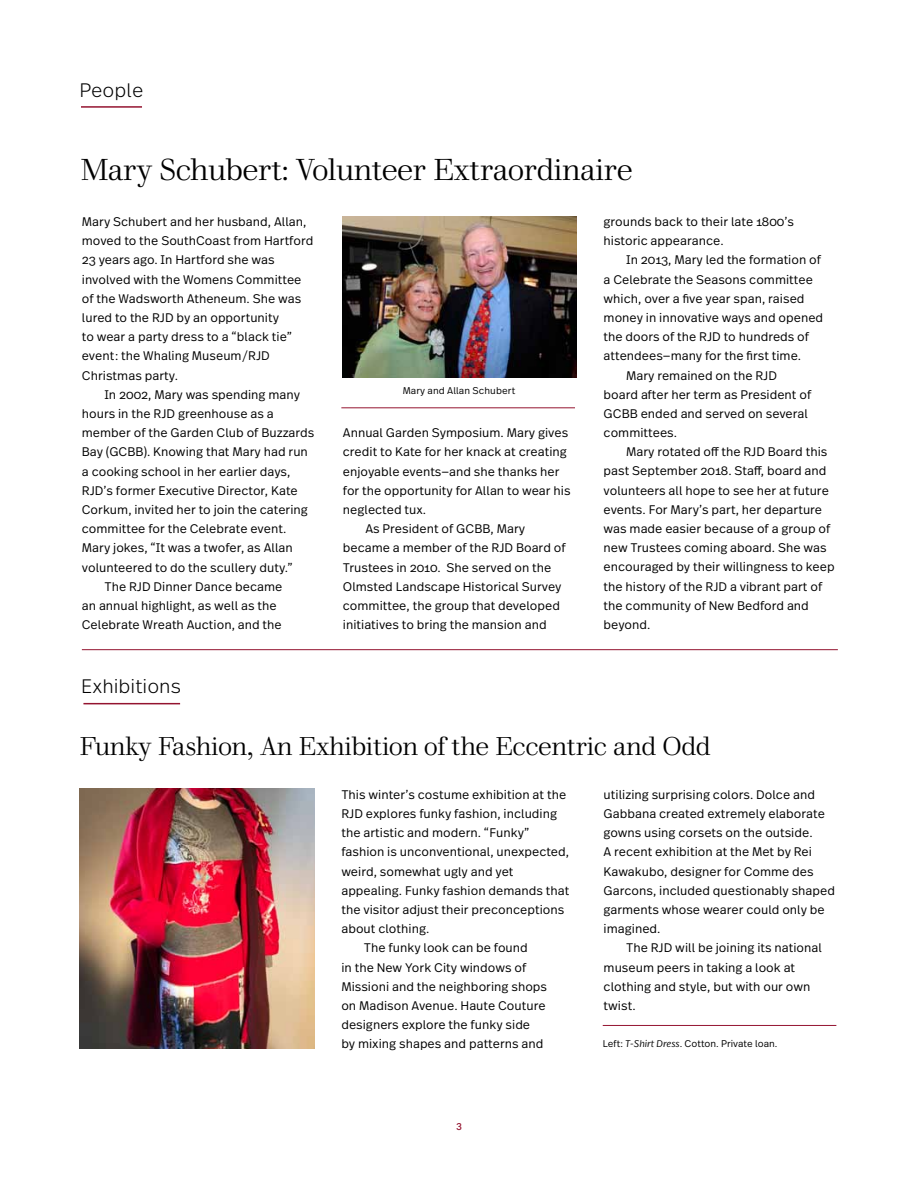
<style>
.page{position:relative;width:918px;height:1188px;background:#fff}
.page>*{position:absolute;margin:0;border:0;box-sizing:border-box;transform-origin:0 0}
.t1{font:300 30px "Walbaum 18 pt";color:#000}
.t2{font:300 25.5px "Walbaum 18 pt";letter-spacing:.005em;color:#000}
.t3{font:300 19.5px "Real Text Pro";color:#000}
.t4{font:300 12.45px/19.2px "Real Text Pro";color:#000}
.t5{font:300 9.75px "Real Text Pro";color:#000}
.t6{font:9.75px "Real Text Pro";color:#941430}
.s1{font-style:italic}
</style>
<div class="page">
<img style="left:343px;top:216px;width:234px;height:162px">
<img style="left:80px;top:789px;width:235px;height:260px">
<hr style="left:81px;top:106px;width:61px;height:2px;background:#941430">
<hr style="left:83px;top:703px;width:97px;height:1px;background:#941430">
<hr style="left:82px;top:649px;width:756px;height:1px;background:#941430">
<hr style="left:603px;top:1025px;width:233px;height:1px;background:#941430">
<hr style="left:341px;top:408px;width:234px;height:1px;background:#941430">
<h3 class="t3" style="left:79px;top:76px;width:66px">People</h3>
<h1 class="t1" style="left:80px;top:145px;width:554px">Mary Schubert: Volunteer Extraordinaire</h1>
<p class="t4" style="left:82px;top:212px;width:233px">Mary Schubert and her husband, Allan, moved to the SouthCoast from Hartford<br>23 years ago. In Hartford she was involved with the Womens Committee of the Wadsworth Atheneum. She was lured to the RJD by an opportunity<br>to wear a party dress to a “black tie” event: the Whaling Museum/RJD<br>Christmas party.</p>
<p class="t4" style="left:104px;top:384px;width:197px">In 2002, Mary was spending many</p>
<p class="t4" style="left:82px;top:404px;width:193px">hours in the RJD greenhouse as a</p>
<p class="t4" style="left:82px;top:423px;width:234px">member of the Garden Club of Buzzards</p>
<p class="t4" style="left:82px;top:442px;width:228px">Bay (GCBB). Knowing that Mary had run</p>
<p class="t4" style="left:82px;top:461px;width:210px">a cooking school in her earlier days,</p>
<p class="t4" style="left:82px;top:480px;width:217px">RJD’s former Executive Director, Kate</p>
<p class="t4" style="left:82px;top:500px;width:228px">Corkum, invited her to join the catering</p>
<p class="t4" style="left:82px;top:519px;width:206px">committee for the Celebrate event.</p>
<p class="t4" style="left:82px;top:538px;width:212px">Mary jokes, “It was a twofer, as Allan</p>
<p class="t4" style="left:82px;top:557px;width:213px">volunteered to do the scullery duty.”</p>
<p class="t4" style="left:104px;top:576px;width:180px">The RJD Dinner Dance became</p>
<p class="t4" style="left:82px;top:596px;width:196px">an annual highlight, as well as the</p>
<p class="t4" style="left:82px;top:615px;width:201px">Celebrate Wreath Auction, and the</p>
<h3 class="t3" style="left:81px;top:673px;width:101px">Exhibitions</h3>
<p class="t5" style="left:403px;top:384px;width:114px">Mary and Allan Schubert</p>
<p class="t4" style="left:343px;top:423px;width:227px">Annual Garden Symposium. Mary gives</p>
<p class="t4" style="left:343px;top:442px;width:226px">credit to Kate for her knack at creating</p>
<p class="t4" style="left:343px;top:461px;width:218px">enjoyable events—and she thanks her</p>
<p class="t4" style="left:343px;top:480px;width:229px">for the opportunity for Allan to wear his</p>
<p class="t4" style="left:343px;top:500px;width:85px">neglected tux.</p>
<p class="t4" style="left:365px;top:519px;width:161px">As President of GCBB, Mary</p>
<p class="t4" style="left:343px;top:538px;width:224px">became a member of the RJD Board of</p>
<p class="t4" style="left:343px;top:557px;width:210px">Trustees in 2010. She served on the</p>
<p class="t4" style="left:343px;top:576px;width:220px">Olmsted Landscape Historical Survey</p>
<p class="t4" style="left:343px;top:596px;width:219px">committee, the group that developed</p>
<p class="t4" style="left:343px;top:615px;width:205px">initiatives to bring the mansion and</p>
<p class="t4" style="left:604px;top:212px;width:192px">grounds back to their late 1800’s historic appearance.</p>
<p class="t4" style="left:626px;top:250px;width:196px">In 2013, Mary led the formation of</p>
<p class="t4" style="left:604px;top:269px;width:211px">a Celebrate the Seasons committee</p>
<p class="t4" style="left:604px;top:288px;width:202px">which, over a five year span, raised</p>
<p class="t4" style="left:604px;top:308px;width:221px">money in innovative ways and opened</p>
<p class="t4" style="left:604px;top:327px;width:207px">the doors of the RJD to hundreds of</p>
<p class="t4" style="left:604px;top:346px;width:199px">attendees—many for the first time.</p>
<p class="t4" style="left:626px;top:365px;width:152px">Mary remained on the RJD</p>
<p class="t4" style="left:604px;top:384px;width:209px">board after her term as President of</p>
<p class="t4" style="left:604px;top:404px;width:206px">GCBB ended and served on several</p>
<p class="t4" style="left:604px;top:423px;width:75px">committees.</p>
<p class="t4" style="left:626px;top:442px;width:203px">Mary rotated off the RJD Board this</p>
<p class="t4" style="left:604px;top:461px;width:224px">past September 2018. Staff, board and</p>
<p class="t4" style="left:604px;top:480px;width:227px">volunteers all hope to see her at future</p>
<p class="t4" style="left:604px;top:499px;width:220px">events. For Mary’s part, her departure</p>
<p class="t4" style="left:604px;top:519px;width:228px">was made easier because of a group of</p>
<p class="t4" style="left:604px;top:538px;width:224px">new Trustees coming aboard. She was</p>
<p class="t4" style="left:604px;top:557px;width:233px">encouraged by their willingness to keep</p>
<p class="t4" style="left:604px;top:576px;width:220px">the history of the RJD a vibrant part of</p>
<p class="t4" style="left:604px;top:595px;width:207px">the community of New Bedford and</p>
<p class="t4" style="left:604px;top:615px;width:48px">beyond.</p>
<h2 class="t2" style="left:80px;top:725px;width:632px">Funky Fashion, An Exhibition of the Eccentric and Odd</h2>
<p class="t4" style="left:341px;top:784px;width:226px">This winter’s costume exhibition at the</p>
<p class="t4" style="left:341px;top:804px;width:217px">RJD explores funky fashion, including</p>
<p class="t4" style="left:341px;top:823px;width:190px">the artistic and modern. “Funky”</p>
<p class="t4" style="left:341px;top:842px;width:229px">fashion is unconventional, unexpected,</p>
<p class="t4" style="left:341px;top:861px;width:174px">weird, somewhat ugly and yet</p>
<p class="t4" style="left:341px;top:880px;width:230px">appealing. Funky fashion demands that</p>
<p class="t4" style="left:341px;top:900px;width:224px">the visitor adjust their preconceptions</p>
<p class="t4" style="left:341px;top:919px;width:89px">about clothing.</p>
<p class="t4" style="left:364px;top:938px;width:165px">The funky look can be found</p>
<p class="t4" style="left:341px;top:957px;width:186px">in the New York City windows of</p>
<p class="t4" style="left:341px;top:976px;width:207px">Missioni and the neighboring shops</p>
<p class="t4" style="left:341px;top:996px;width:206px">on Madison Avenue. Haute Couture</p>
<p class="t4" style="left:341px;top:1015px;width:190px">designers explore the funky side</p>
<p class="t4" style="left:341px;top:1034px;width:204px">by mixing shapes and patterns and</p>
<p class="t5" style="left:603px;top:1037px;width:176px">Left: <span class="s1">T-Shirt Dress</span>. Cotton. Private loan.</p>
<p class="t4" style="left:604px;top:784px;width:233px">utilizing surprising colors. Dolce and Gabbana created extremely elaborate gowns using corsets on the outside.<br>A recent exhibition at the Met by Rei Kawakubo, designer for Comme des Garcons, included questionably shaped garments whose wearer could only be imagined.</p>
<p class="t4" style="left:604px;top:938px;width:220px;text-indent:22px">The RJD will be joining its national museum peers in taking a look at clothing and style, but with our own twist.</p>
<p class="t6" style="left:456px;top:1120px;width:7px">3</p>
</div>
